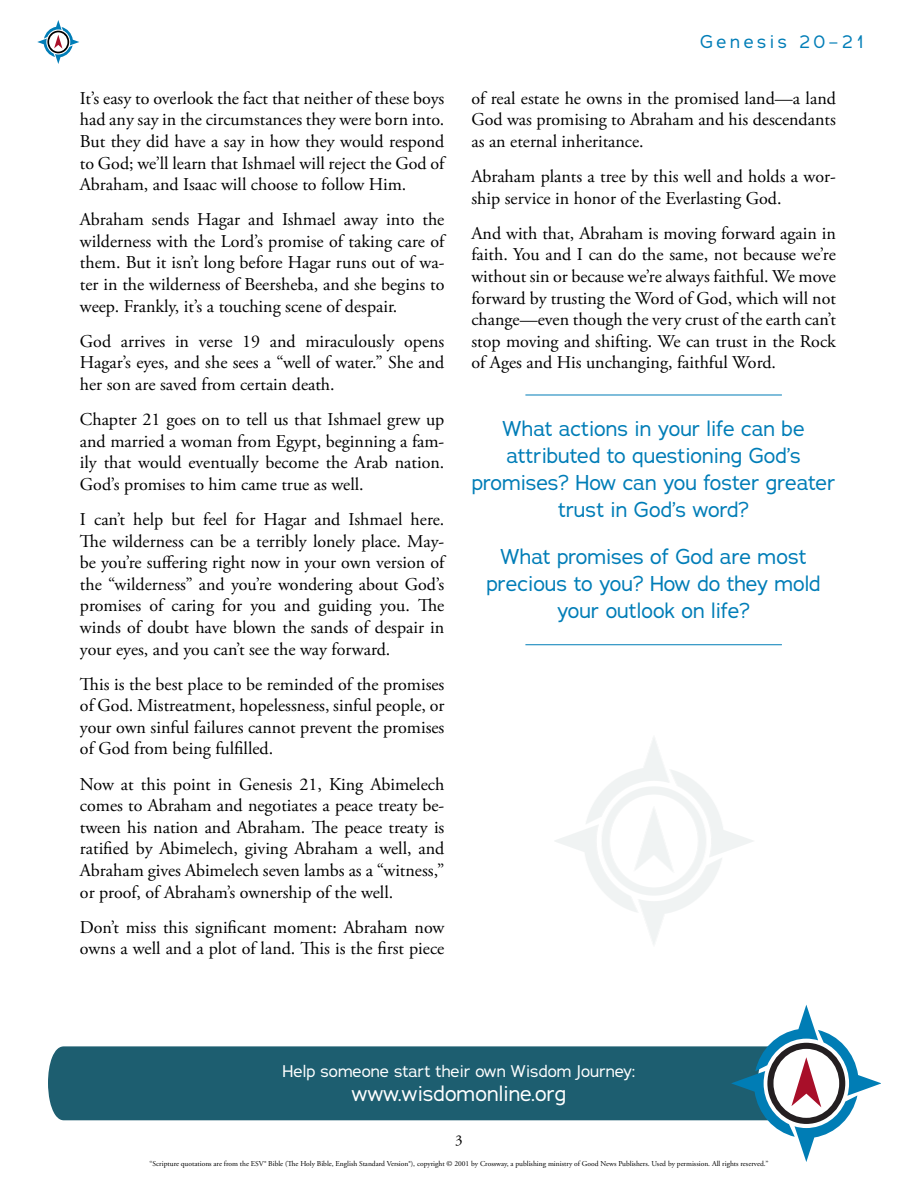
<style>
.page{position:relative;width:918px;height:1188px;background:#fff}
.page>*{position:absolute;margin:0;border:0;box-sizing:border-box;transform-origin:0 0}
.t1{font:21px/27px "Adrianna";color:#007db7;text-align:center}
.t2{font:21px "Adrianna";color:#fff}
.t3{font:18px/21.6px "Adobe Garamond Pro";color:#000;text-align:justify}
.t4{font:18px "Adrianna";letter-spacing:.2em;color:#007db7}
.t5{font:16.5px "Adrianna";color:#fff}
.t6{font:15px "Adobe Garamond Pro";color:#000}
.t7{font:7.5px "Adobe Garamond Pro";color:#000}
</style>
<div class="page">
<svg style="left:37px;top:20px;width:42px;height:44px"></svg>
<div style="left:48px;top:1046px;width:684px;height:74px;background:#1d5e70"></div>
<svg style="left:732px;top:1005px;width:149px;height:157px"></svg>
<hr style="left:525px;top:395px;width:257px;height:1px;background:#007db7">
<hr style="left:525px;top:644px;width:257px;height:1px;background:#007db7">
<p class="t3" style="left:80px;top:88px;width:366px">It’s easy to overlook the fact that neither of these boys had any say in the circumstances they were born into.<br>But they did have a say in how they would respond to God; we’ll learn that Ishmael will reject the God of Abraham, and Isaac will choose to follow Him.</p>
<p class="t3" style="left:80px;top:209px;width:366px">Abraham sends Hagar and Ishmael away into the wilderness with the Lord’s promise of taking care of them. But it isn’t long before Hagar runs out of wa&shy;ter in the wilderness of Beersheba, and she begins to weep. Frankly, it’s a touching scene of despair.</p>
<p class="t3" style="left:80px;top:331px;width:366px">God arrives in verse 19 and miraculously opens Hagar’s eyes, and she sees a “well of water.” She and her son are saved from certain death.</p>
<p class="t3" style="left:80px;top:409px;width:366px">Chapter 21 goes on to tell us that Ishmael grew up and married a woman from Egypt, beginning a fam&shy;ily that would eventually become the Arab nation.<br>God’s promises to him came true as well.</p>
<p class="t3" style="left:80px;top:509px;width:366px">I can’t help but feel for Hagar and Ishmael here.<br>The wilderness can be a terribly lonely place. May&shy;be you’re suffering right now in your own version of the “wilderness” and you’re wondering about God’s promises of caring for you and guiding you. The winds of doubt have blown the sands of despair in your eyes, and you can’t see the way forward.</p>
<p class="t3" style="left:80px;top:674px;width:366px">This is the best place to be reminded of the promises of God. Mistreatment, hopelessness, sinful people, or your own sinful failures cannot prevent the promises of God from being fulfilled.</p>
<p class="t3" style="left:80px;top:774px;width:366px">Now at this point in Genesis 21, King Abimelech comes to Abraham and negotiates a peace treaty be&shy;tween his nation and Abraham. The peace treaty is ratified by Abimelech, giving Abraham a well, and Abraham gives Abimelech seven lambs as a “witness,” or proof, of Abraham’s ownership of the well.</p>
<p class="t3" style="left:80px;top:917px;width:366px">Don’t miss this significant moment: Abraham now owns a well and a plot of land. This is the first piece</p>
<p class="t4" style="left:700px;top:30px;width:165px">Genesis 20–21</p>
<p class="t3" style="left:471px;top:88px;width:366px">of real estate he owns in the promised land—a land God was promising to Abraham and his descendants as an eternal inheritance.</p>
<p class="t3" style="left:471px;top:166px;width:366px">Abraham plants a tree by this well and holds a wor&shy;ship service in honor of the Everlasting God.</p>
<p class="t3" style="left:471px;top:223px;width:366px">And with that, Abraham is moving forward again in faith. You and I can do the same, not because we’re without sin or because we’re always faithful. We move forward by trusting the Word of God, which will not change—even though the very crust of the earth can’t stop moving and shifting. We can trust in the Rock of Ages and His unchanging, faithful Word.</p>
<p class="t1" style="left:472px;top:415px;width:365px">What actions in your life can be attributed to questioning God’s promises? How can you foster greater trust in God’s word?</p>
<p class="t1" style="left:486px;top:543px;width:336px">What promises of God are most precious to you? How do they mold your outlook on life?</p>
<p class="t5" style="left:283px;top:1061px;width:354px">Help someone start their own Wisdom Journey:</p>
<p class="t2" style="left:352px;top:1080px;width:216px">www.wisdomonline.org</p>
<p class="t6" style="left:455px;top:1131px;width:9px">3</p>
<p class="t7" style="left:150px;top:1160px;width:620px">“Scripture quotations are from the ESV® Bible (The Holy Bible, English Standard Version®), copyright © 2001 by Crossway, a publishing ministry of Good News Publishers. Used by permission. All rights reserved.”</p>
</div>
